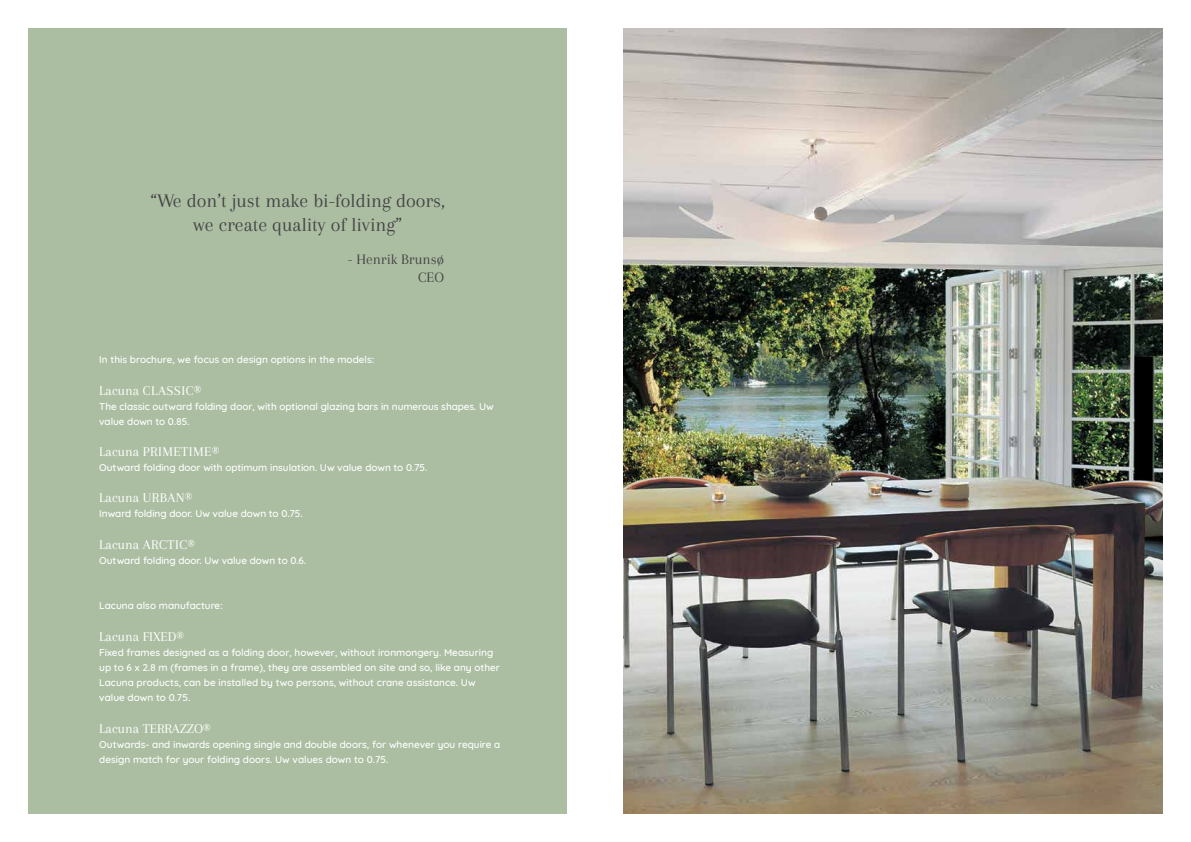
<style>
.page{position:relative;width:1191px;height:842px;background:#fff}
.page>*{position:absolute;margin:0;border:0;box-sizing:border-box;transform-origin:0 0}
.t1{font:20px/24px "Arapey";color:#464547;text-align:center}
.t2{font:15px/18px "Arapey";color:#464547;text-align:right}
.t3{font:14px "Arapey";color:#fff}
.t4{font:14px "Arapey";letter-spacing:.035em;color:#fff}
.t5{font:500 10px/15px "Quicksand";color:#fff}
</style>
<div class="page">
<img style="left:624px;top:28px;width:538px;height:786px">
<div style="left:28px;top:28px;width:539px;height:786px;background:#abbea2"></div>
<h1 class="t1" style="left:150px;top:189px;width:296px">“We don’t just make bi-folding doors, we create quality of living”</h1>
<h2 class="t2" style="left:348px;top:250px;width:98px">- Henrik Brunsø<br>CEO</h2>
<p class="t5" style="left:99px;top:351px;width:276px">In this brochure, we focus on design options in the models:</p>
<h3 class="t4" style="left:99px;top:383px;width:104px">Lacuna CLASSIC®</h3>
<p class="t5" style="left:99px;top:398px;width:396px">The classic outward folding door, with optional glazing bars in numerous shapes. Uw value down to 0.85.</p>
<h3 class="t4" style="left:99px;top:444px;width:122px">Lacuna PRIMETIME®</h3>
<p class="t5" style="left:99px;top:459px;width:330px">Outward folding door with optimum insulation. Uw value down to 0.75.</p>
<h3 class="t3" style="left:99px;top:490px;width:95px">Lacuna URBAN®</h3>
<p class="t5" style="left:99px;top:505px;width:205px">Inward folding door. Uw value down to 0.75.</p>
<h3 class="t3" style="left:99px;top:537px;width:97px">Lacuna ARCTIC®</h3>
<p class="t5" style="left:99px;top:552px;width:208px">Outward folding door. Uw value down to 0.6.</p>
<p class="t5" style="left:99px;top:597px;width:125px">Lacuna also manufacture:</p>
<h3 class="t3" style="left:99px;top:629px;width:86px">Lacuna FIXED®</h3>
<p class="t5" style="left:99px;top:644px;width:402px">Fixed frames designed as a folding door, however, without ironmongery. Measuring up to 6 x 2.8 m (frames in a frame), they are assembled on site and so, like any other Lacuna products, can be installed by two persons, without crane assistance. Uw value down to 0.75.</p>
<h3 class="t3" style="left:99px;top:720px;width:113px">Lacuna TERRAZZO®</h3>
<p class="t5" style="left:99px;top:736px;width:403px">Outwards- and inwards opening single and double doors, for whenever you require a design match for your folding doors. Uw values down to 0.75.</p>
</div>
